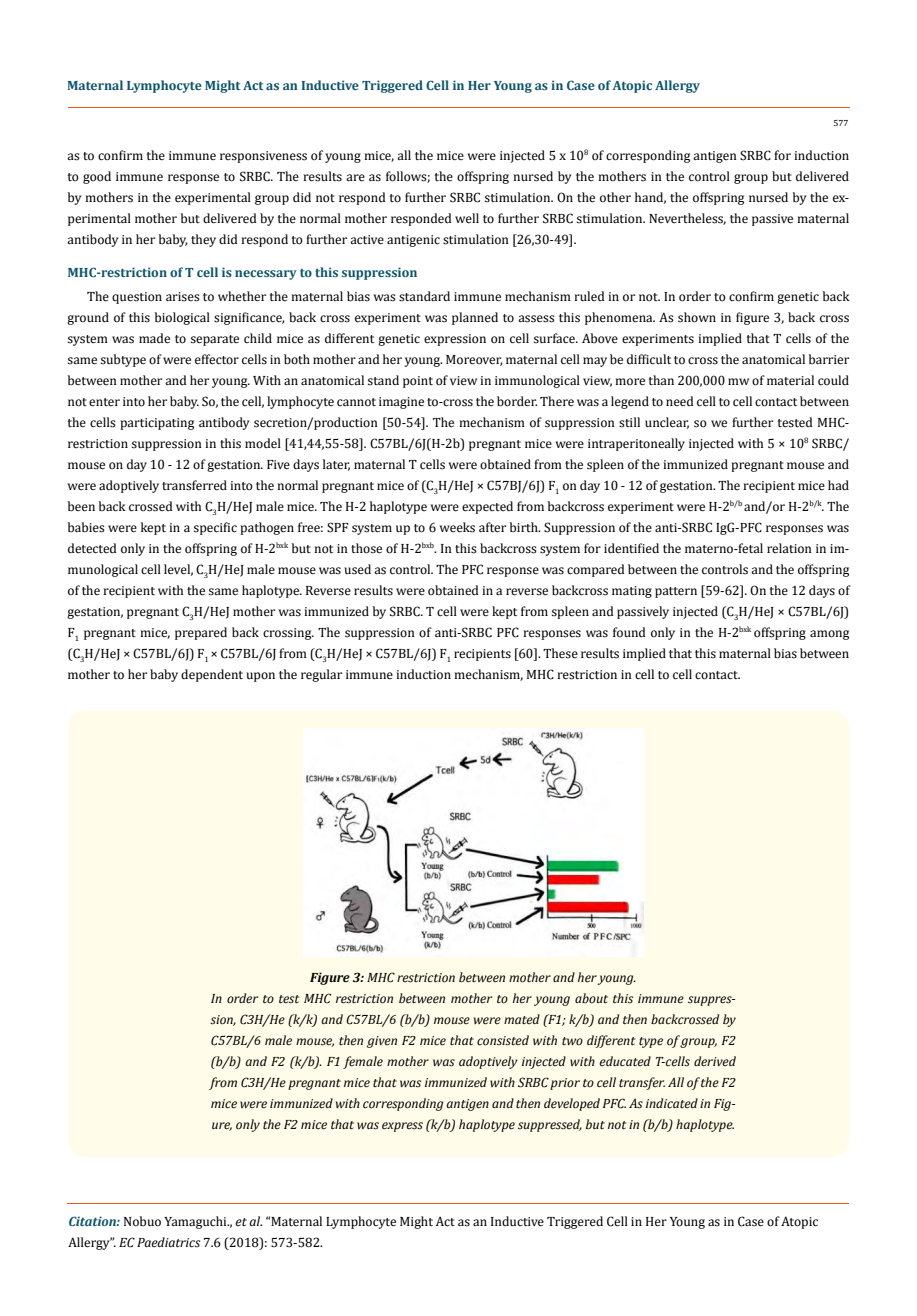
<style>
.page{position:relative;width:917px;height:1316px;background:#fff}
.page>*{position:absolute;margin:0;border:0;box-sizing:border-box;transform-origin:0 0}
.t1{font:13.5px/21px "Cambria";color:#000;text-align:justify}
.t2{font:italic 13.5px/21px "Cambria";color:#000;text-align:center}
.t3{font:700 13.5px "Cambria";color:#0e546a}
.t4{font:9px "Cambria";color:#000}
.s1{font-weight:700}
.s2{font-weight:700;font-style:italic;color:#0e546a}
.s3{font-style:italic}
</style>
<div class="page">
<hr style="left:68px;top:108px;width:781px;height:1px;background:#e05d1a">
<hr style="left:67px;top:1203px;width:782px;height:1px;background:#e05d1a">
<div style="left:68px;top:711px;width:781px;height:445px;background:#fffde9;border-radius:18px"></div>
<img style="left:303px;top:728px;width:341px;height:228px">
<p class="t3" style="left:67px;top:76px;width:634px">Maternal Lymphocyte Might Act as an Inductive Triggered Cell in Her Young as in Case of Atopic Allergy</p>
<p class="t4" style="left:833px;top:118px;width:16px">577</p>
<p class="t1" style="left:68px;top:144px;width:783px">as to confirm the immune responsiveness of young mice, all the mice were injected 5 x 10<sup>8</sup> of corresponding antigen SRBC for induction to good immune response to SRBC. The results are as follows; the offspring nursed by the mothers in the control group but delivered by mothers in the experimental group did not respond to further SRBC stimulation. On the other hand, the offspring nursed by the ex&shy;perimental mother but delivered by the normal mother responded well to further SRBC stimulation. Nevertheless, the passive maternal antibody in her baby, they did respond to further active antigenic stimulation [26,30-49].</p>
<p class="t3" style="left:68px;top:262px;width:351px">MHC-restriction of T cell is necessary to this suppression</p>
<p class="t1" style="left:67px;top:285px;width:783px;text-indent:20px">The question arises to whether the maternal bias was standard immune mechanism ruled in or not. In order to confirm genetic back ground of this biological significance, back cross experiment was planned to assess this phenomena. As shown in figure 3, back cross system was made to separate child mice as different genetic expression on cell surface. Above experiments implied that T cells of the same subtype of were effector cells in both mother and her young. Moreover, maternal cell may be difficult to cross the anatomical barrier between mother and her young. With an anatomical stand point of view in immunological view, more than 200,000 mw of material could not enter into her baby. So, the cell, lymphocyte cannot imagine to-cross the border. There was a legend to need cell to cell contact between the cells participating antibody secretion/production [50-54]. The mechanism of suppression still unclear, so we further tested MHC&shy;restriction suppression in this model [41,44,55-58]. C57BL/6J(H-2b) pregnant mice were intraperitoneally injected with 5 × 10<sup>8</sup> SRBC/ mouse on day 10 - 12 of gestation. Five days later, maternal T cells were obtained from the spleen of the immunized pregnant mouse and were adoptively transferred into the normal pregnant mice of (C<sub>3</sub>H/HeJ × C57BJ/6J) F<sub>1</sub> on day 10 - 12 of gestation. The recipient mice had been back crossed with C<sub>3</sub>H/HeJ male mice. The H-2 haplotype were expected from backcross experiment were H-2<sup>b/b</sup> and/or H-2<sup>b/k</sup>. The babies were kept in a specific pathogen free: SPF system up to 6 weeks after birth. Suppression of the anti-SRBC IgG-PFC responses was detected only in the offspring of H-2<sup>bxk</sup> but not in those of H-2<sup>bxb</sup>. In this backcross system for identified the materno-fetal relation in im&shy;munological cell level, C<sub>3</sub>H/HeJ male mouse was used as control. The PFC response was compared between the controls and the offspring of the recipient with the same haplotype. Reverse results were obtained in a reverse backcross mating pattern [59-62]. On the 12 days of gestation, pregnant C<sub>3</sub>H/HeJ mother was immunized by SRBC. T cell were kept from spleen and passively injected (C<sub>3</sub>H/HeJ × C57BL/6J)<br>F<sub>1</sub> pregnant mice, prepared back crossing. The suppression of anti-SRBC PFC responses was found only in the H-2<sup>bxk</sup> offspring among (C<sub>3</sub>H/HeJ × C57BL/6J) F<sub>1</sub> × C57BL/6J from (C<sub>3</sub>H/HeJ × C57BL/6J) F<sub>1</sub> recipients [60]. These results implied that this maternal bias between mother to her baby dependent upon the regular immune induction mechanism, MHC restriction in cell to cell contact.</p>
<p class="t2" style="left:211px;top:966px;width:526px"><span class="s1">Figure 3:</span> MHC restriction between mother and her young.<br>In order to test MHC restriction between mother to her young about this immune suppres&shy;sion, C3H/He (k/k) and C57BL/6 (b/b) mouse were mated (F1; k/b) and then backcrossed by C57BL/6 male mouse, then given F2 mice that consisted with two different type of group, F2 (b/b) and F2 (k/b). F1 female mother was adoptively injected with educated T-cells derived from C3H/He pregnant mice that was immunized with SRBC prior to cell transfer. All of the F2 mice were immunized with corresponding antigen and then developed PFC. As indicated in Fig&shy;ure, only the F2 mice that was express (k/b) haplotype suppressed, but not in (b/b) haplotype.</p>
<p class="t1" style="left:68px;top:1211px;width:751px"><span class="s2">Citation:</span> Nobuo Yamaguchi., <span class="s3">et al</span>. “Maternal Lymphocyte Might Act as an Inductive Triggered Cell in Her Young as in Case of Atopic<br>Allergy”. <span class="s3">EC Paediatrics</span> 7.6 (2018): 573-582.</p>
</div>
